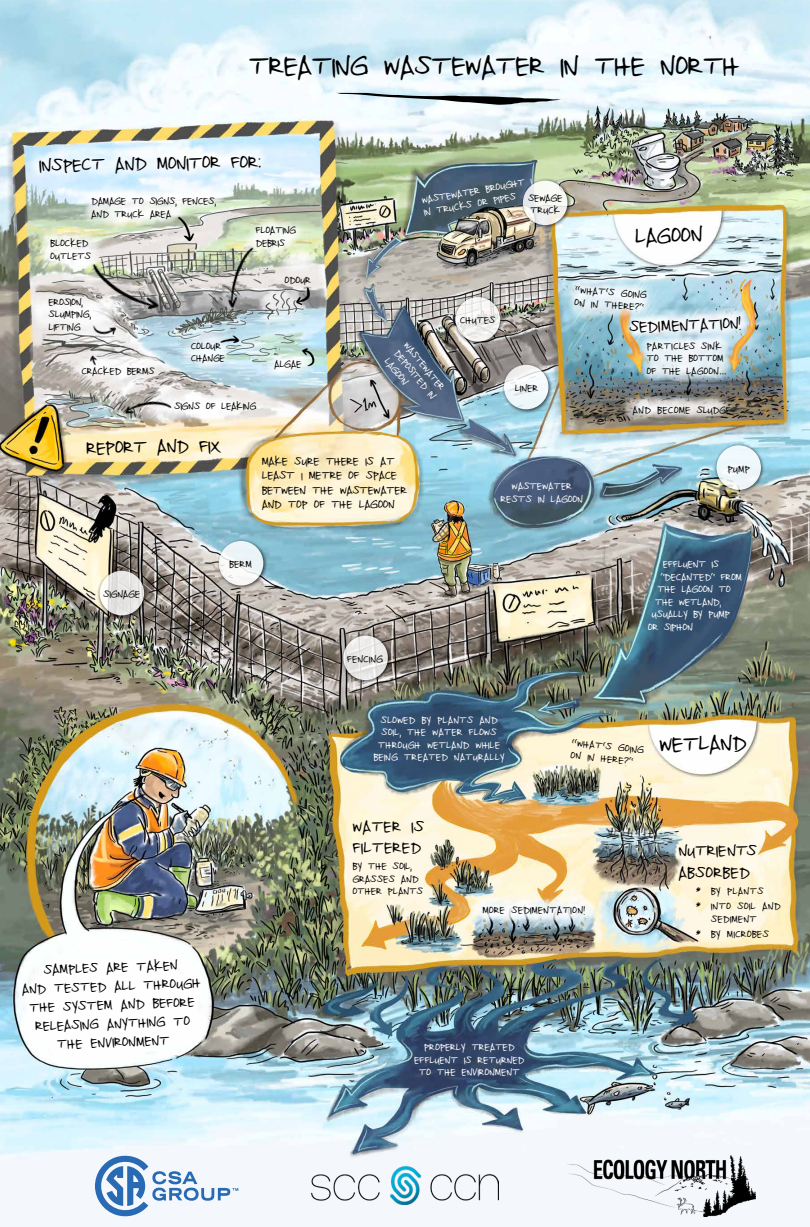
<style>
.page{position:relative;width:810px;height:1227px;background:#fff}
.page>*{position:absolute;margin:0;border:0;box-sizing:border-box;transform-origin:0 0}
.t1{font:37.5px "Fofer";color:#000}
.t2{font:29.56px "Fofer";color:#000}
.t3{font:25px "Fofer";color:#000}
.t4{font:21.88px/21.8px "Fofer";letter-spacing:.025em;color:#000}
.t5{font:18.75px/18.8px "Fofer";color:#000;text-align:center}
.t6{font:15.62px/14.4px "Fofer";color:#000}
.t7{font:13.75px/12.5px "Fofer";color:#000}
.t8{font:13.75px/12.5px "Fofer";letter-spacing:.01em;color:#fff;text-align:center}
.t9{font:13.75px/15.3px "Fofer";letter-spacing:.03em;color:#000}
.t10{font:13.75px "Fofer";letter-spacing:.025em;color:#000}
.t11{font:13.75px "Fofer";letter-spacing:.02em;color:#000}
</style>
<div class="page">
<img style="left:0;top:0;width:810px;height:1226px">
<img style="left:213px;top:332px;width:31px;height:16px">
<img style="left:170px;top:209px;width:26px;height:36px">
<img style="left:83px;top:348px;width:16px;height:22px">
<img style="left:292px;top:279px;width:23px;height:32px">
<img style="left:297px;top:344px;width:24px;height:24px">
<img style="left:212px;top:231px;width:53px;height:92px">
<img style="left:89px;top:332px;width:32px;height:11px">
<img style="left:70px;top:247px;width:109px;height:85px">
<img style="left:115px;top:392px;width:65px;height:33px">
<div style="left:97px;top:568px;width:51px;height:51px;background:#000;opacity:.75"></div>
<svg style="left:100px;top:570px;width:44px;height:45px;background:#e5e3e2"></svg>
<div style="left:216px;top:538px;width:52px;height:51px;background:#000;opacity:.75"></div>
<svg style="left:219px;top:541px;width:44px;height:44px;fill:#edf5f7"></svg>
<div style="left:341px;top:633px;width:51px;height:51px;background:#000;opacity:.75"></div>
<svg style="left:343px;top:635px;width:45px;height:45px;background:#e5e3e2"></svg>
<div style="left:714px;top:442px;width:51px;height:52px;background:#000;opacity:.75"></div>
<svg style="left:716px;top:445px;width:45px;height:45px;fill:#eef8fa"></svg>
<div style="left:501px;top:362px;width:52px;height:51px;background:#000;opacity:.75"></div>
<svg style="left:504px;top:365px;width:44px;height:44px;fill:#f0f7fa"></svg>
<div style="left:453px;top:294px;width:51px;height:52px;background:#000;opacity:.75"></div>
<svg style="left:456px;top:297px;width:44px;height:44px;fill:#f1f1ef"></svg>
<div style="left:520px;top:178px;width:52px;height:51px;background:#000;opacity:.75"></div>
<svg style="left:523px;top:180px;width:44px;height:45px;fill:#f3f2f2"></svg>
<img style="left:568px;top:1155px;width:187px;height:60px">
<svg style="left:336px;top:93px;width:225px;height:12px"></svg>
<svg style="left:95px;top:1155px;width:143px;height:61px"></svg>
<img style="left:311px;top:1166px;width:188px;height:38px">
<h1 class="t1" style="left:249px;top:47px;width:492px">TREATING WASTEWATER IN THE NORTH</h1>
<h3 class="t3" style="left:39px;top:153px;width:223px;rotate:-1deg">INSPECT AND MONITOR FOR:</h3>
<p class="t7" style="left:92px;top:196px;width:126px">DAMAGE TO SIGNS, FENCES,<br>AND TRUCK AREA</p>
<p class="t7" style="left:51px;top:238px;width:42px">BLOCKED<br>OUTLETS</p>
<p class="t7" style="left:49px;top:297px;width:44px">EROSION,<br>SLUMPING,<br>LIFTING</p>
<p class="t7" style="left:82px;top:366px;width:75px">CRACKED BERMS</p>
<p class="t7" style="left:191px;top:340px;width:35px">COLOUR<br>CHANGE</p>
<p class="t7" style="left:256px;top:225px;width:42px">FLOATING<br>DEBRIS</p>
<p class="t7" style="left:285px;top:275px;width:28px">ODOUR</p>
<p class="t7" style="left:274px;top:359px;width:29px">ALGAE</p>
<p class="t7" style="left:174px;top:400px;width:84px">SIGNS OF LEAKING</p>
<p class="t8" style="left:421px;top:195px;width:113px;text-align:left;rotate:-10deg">WASTEWATER BROUGHT I<br>IN TRUCKS OR PIPES</p>
<p class="t7" style="left:528px;top:193px;width:36px">SEWAGE<br>TRUCK</p>
<h2 class="t2" style="left:635px;top:222px;width:69px;rotate:-2deg">LAGOON</h2>
<p class="t8" style="left:410px;top:340px;width:62px;text-align:justify;rotate:51deg">WASTEWATER DEPOSITED IN LAGOON</p>
<p class="t7" style="left:460px;top:315px;width:37px">CHUTES</p>
<p class="t7" style="left:515px;top:383px;width:25px">LINER</p>
<p class="t7" style="left:576px;top:285px;width:73px;rotate:4deg">’’WHAT’S GOING<br>ON IN THERE?”</p>
<h3 class="t4" style="left:629px;top:318px;width:113px;rotate:-2deg">SEDIMENTATION!</h3>
<p class="t7" style="left:647px;top:340px;width:81px">PARTICLES SINK<br>TO THE BOTTOM<br>OF THE LAGOON<sup>...</sup></p>
<p class="t9" style="left:633px;top:403px;width:100px">AND BECOME SLUDGE</p>
<h3 class="t3" style="left:86px;top:435px;width:136px;rotate:-1deg">REPORT AND FIX</h3>
<p class="t6" style="left:262px;top:455px;width:146px">MAKE SURE THERE IS AT<br>LEAST 1 METRE OF SPACE<br>BETWEEN THE WASTEWATER<br>AND TOP OF THE LAGOON</p>
<p class="t7" style="left:104px;top:588px;width:38px">SIGNAGE</p>
<p class="t7" style="left:230px;top:558px;width:24px">BERM</p>
<p class="t11" style="left:347px;top:651px;width:37px">FENCING</p>
<p class="t8" style="left:501px;top:481px;width:84px">WASTEWATER<br>RESTS IN LAGOON</p>
<p class="t7" style="left:728px;top:464px;width:24px">PUMP</p>
<p class="t8" style="left:663px;top:559px;width:58px">EFFLUENT IS</p>
<p class="t8" style="left:661px;top:571px;width:83px">”DECANTED” FROM</p>
<p class="t8" style="left:658px;top:584px;width:75px">THE LAGOON TO</p>
<p class="t8" style="left:655px;top:596px;width:67px">THE WETLAND,</p>
<p class="t8" style="left:652px;top:609px;width:80px">USUALLY BY PUMP</p>
<p class="t8" style="left:648px;top:621px;width:46px">OR SIPHON</p>
<p class="t8" style="left:374px;top:714px;width:132px">SLOWED BY PLANTS AND<br>SOIL, THE WATER FLOWS<br>THROUGH WETLAND WHILE<br>BEING TREATED NATURALLY</p>
<p class="t7" style="left:573px;top:737px;width:74px;rotate:6deg">’’WHAT’S GOING<br>ON IN HERE?”</p>
<h2 class="t2" style="left:659px;top:729px;width:89px;rotate:-1deg">WETLAND</h2>
<h3 class="t5" style="left:21px;top:962px;width:180px;rotate:-2deg">SAMPLES ARE TAKEN<br>AND TESTED ALL THROUGH<br>THE SYSTEM AND BEFORE<br>RELEASING ANYTHING TO<br>THE ENVIRONMENT</h3>
<h3 class="t4" style="left:353px;top:817px;width:73px">WATER IS<br>FILTERED</h3>
<p class="t7" style="left:353px;top:861px;width:72px">BY THE SOIL,<br>GRASSES AND<br>OTHER PLANTS</p>
<p class="t10" style="left:483px;top:903px;width:104px">MORE SEDIMENTATION!</p>
<p class="t8" style="left:414px;top:1042px;width:112px">PROPERLY TREATED<br>EFFLUENT IS RETURNED<br>TO THE ENVIRONMENT</p>
<h3 class="t4" style="left:679px;top:841px;width:79px">NUTRIENTS<br>ABSORBED</h3>
<p class="t9" style="left:696px;top:884px;width:86px">* BY PLANTS<br>* INTO SOIL AND</p>
<p class="t9" style="left:696px;top:912px;width:74px;text-align:center">SEDIMENT<br>* BY MICROBES</p>
</div>
